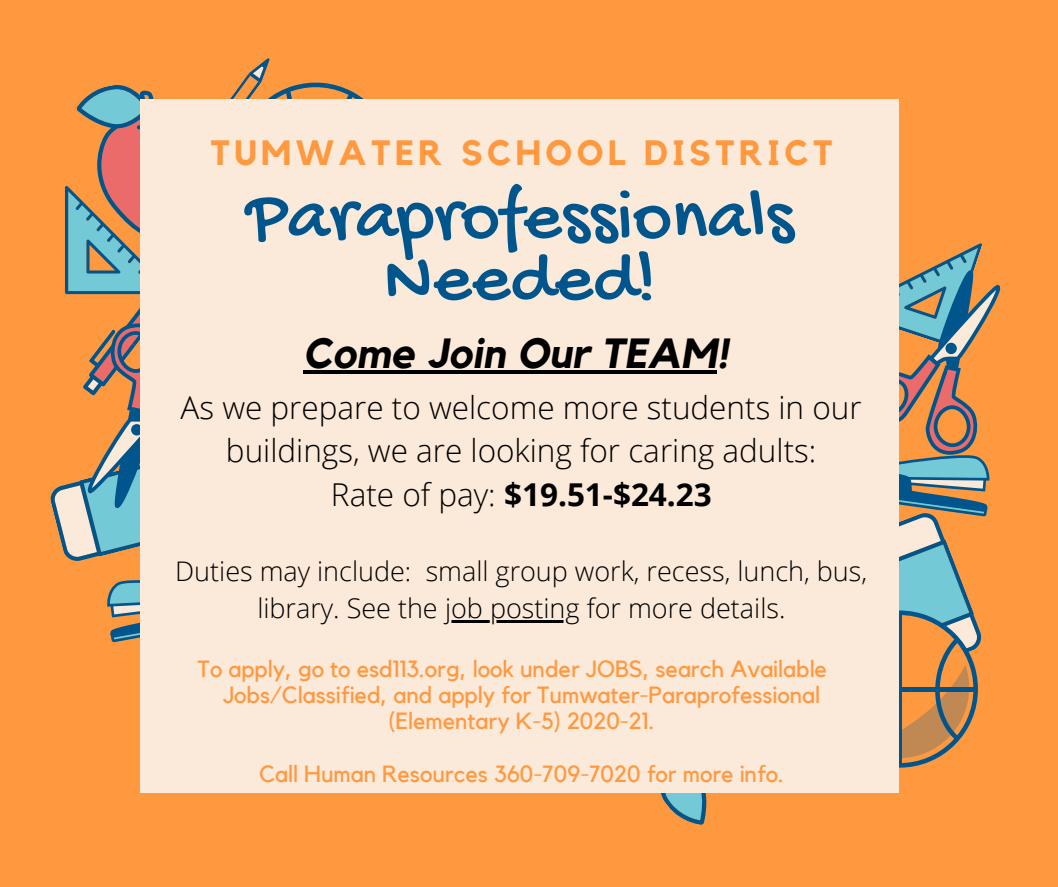
<style>
.page{position:relative;width:1058px;height:887px;background:#fff}
.page>*{position:absolute;margin:0;border:0;box-sizing:border-box;transform-origin:0 0}
.t1{font:75px/61.8px "Gochi Hand";color:#00568c;text-align:center}
.t2{font:italic 700 42px "Kollektif";color:#000}
.t3{font:700 35.1px "Kollektif";letter-spacing:.125em;color:#ff9940}
.t4{font:300 31.5px/43.8px "Open Sans";color:#000;text-align:center}
.t5{font:700 31.5px "Open Sans";color:#000}
.t6{font:300 27px/37.2px "Open Sans";color:#000;text-align:center}
.t7{font:23.4px/26.2px "Kollektif";color:#ff9940;text-align:right}
.s1{font-weight:300}
</style>
<div class="page">
<div style="left:0;top:0;width:1058px;height:886px;background:#ff9940"></div>
<svg style="left:50px;top:58px;width:314px;height:584px"></svg>
<svg style="left:633px;top:243px;width:368px;height:582px"></svg>
<div style="left:140px;top:99px;width:759px;height:693px;background:#fbe9d9"></div>
<hr style="left:303px;top:370px;width:413px;height:3px;background:#000">
<hr style="left:445px;top:620px;width:134px;height:2px;background:#000">
<p class="t3" style="left:210px;top:136px;width:624px">TUMWATER SCHOOL DISTRICT</p>
<p class="t1" style="left:246px;top:191px;width:548px">Paraprofessionals<br>Needed!</p>
<p class="t2" style="left:303px;top:334px;width:427px">Come Join Our TEAM!</p>
<p class="t4" style="left:181px;top:384px;width:682px">As we prepare to welcome more students in our buildings, we are looking for caring adults:</p>
<p class="t5" style="left:331px;top:472px;width:382px"><span class="s1">Rate of pay:</span> $19.51-$24.23</p>
<p class="t6" style="left:175px;top:551px;width:693px">Duties may include: small group work, recess, lunch, bus, library. See the job posting for more details.</p>
<p class="t7" style="left:198px;top:656px;width:630px">To apply, go to esd113.org, look under JOBS, search Available<br>Jobs/Classified, and apply for Tumwater-Paraprofessional</p>
<p class="t7" style="left:389px;top:708px;width:267px">(Elementary K-5) 2020-21.</p>
<p class="t7" style="left:259px;top:761px;width:526px">Call Human Resources 360-709-7020 for more info.</p>
</div>
